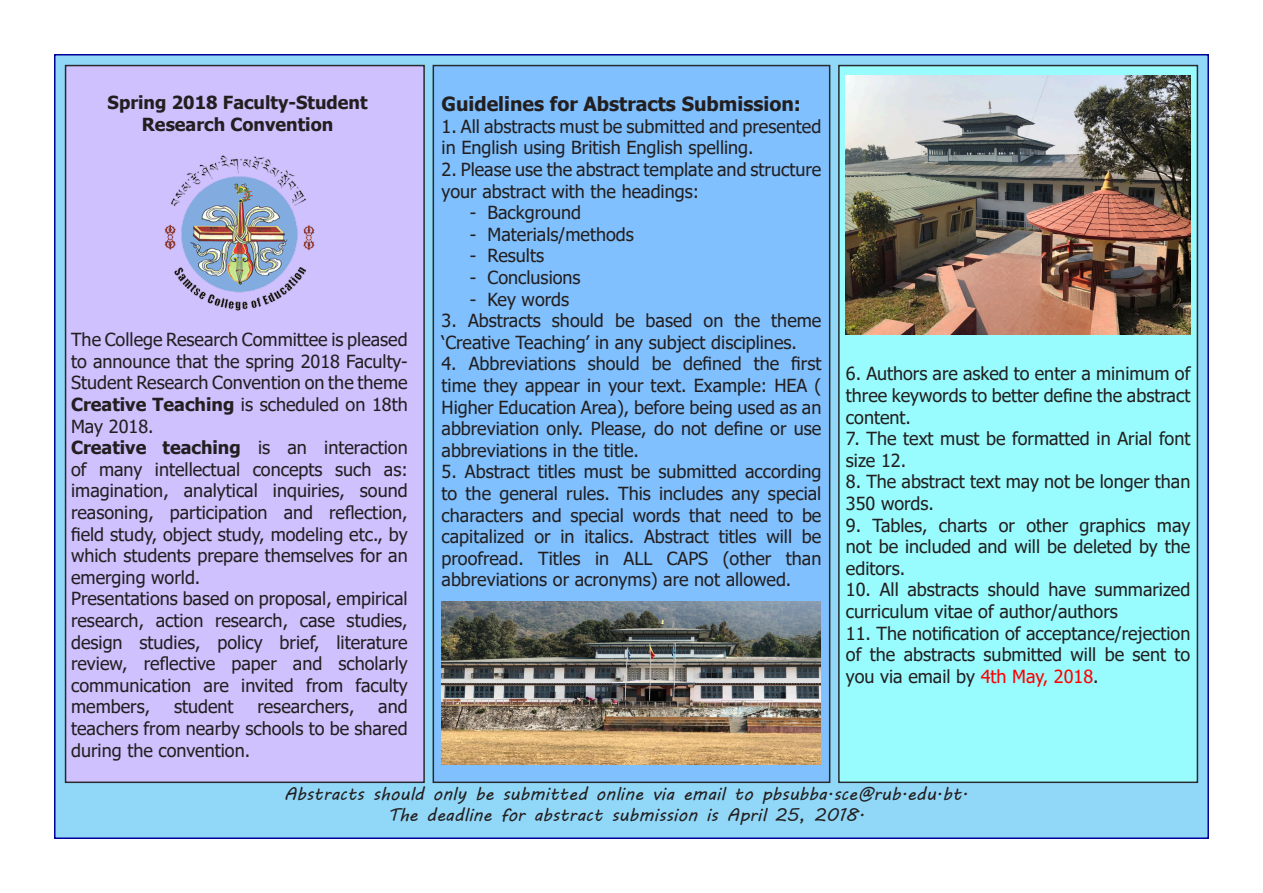
<style>
.page{position:relative;width:1263px;height:893px;background:#fff}
.page>*{position:absolute;margin:0;border:0;box-sizing:border-box;transform-origin:0 0}
.t1{font:700 19.5px "Tahoma";color:#231f20}
.t2{font:18px/21.6px "Tahoma";color:#231f20;text-align:justify}
.t3{font:18px "MV Boli";color:#231f20}
.t4{font:700 18px/21.6px "Tahoma";color:#231f20;text-align:center}
.s1{font-weight:700}
.s2{color:#f00}
</style>
<div class="page">
<div style="left:54px;top:54px;width:1155px;height:785px;background:#91d8f8;border:2px solid #009"></div>
<div style="left:66px;top:66px;width:358px;height:716px;background:#d4bfff"></div>
<div style="left:65px;top:65px;width:360px;height:718px;border:2px solid #231f20"></div>
<div style="left:433px;top:66px;width:397px;height:716px;background:#7fbfff"></div>
<div style="left:433px;top:65px;width:397px;height:718px;border:2px solid #231f20"></div>
<div style="left:839px;top:66px;width:358px;height:716px;background:#9ff"></div>
<div style="left:838px;top:65px;width:360px;height:718px;border:2px solid #231f20"></div>
<img style="left:846px;top:76px;width:344px;height:258px">
<img style="left:441px;top:601px;width:380px;height:164px">
<img style="left:164px;top:155px;width:151px;height:156px">
<p class="t4" style="left:108px;top:93px;width:261px">Spring 2018 Faculty-Student<br>Research Convention</p>
<p class="t2" style="left:71px;top:330px;width:338px">The College Research Committee is pleased to announce that the spring 2018 Faculty-Student Research Convention on the theme <span class="s1">Creative Teaching</span> is scheduled on 18th May 2018.</p>
<p class="t2" style="left:71px;top:438px;width:338px"><span class="s1">Creative teaching</span> is an interaction of many intellectual concepts such as: imagination, analytical inquiries, sound reasoning, participation and reflection, field study, object study, modeling etc., by which students prepare themselves for an emerging world.</p>
<p class="t2" style="left:71px;top:589px;width:338px">Presentations based on proposal, empirical research, action research, case studies, design studies, policy brief, literature review, reflective paper and scholarly communication are invited from faculty members,</p>
<p class="t2" style="left:71px;top:697px;width:338px;text-indent:307px">and teachers from nearby schools to be shared during the convention.</p>
<p class="t2" style="left:174px;top:697px;width:61px">student</p>
<p class="t2" style="left:257px;top:697px;width:99px">researchers,</p>
<p class="t1" style="left:442px;top:90px;width:361px">Guidelines for Abstracts Submission:</p>
<p class="t2" style="left:442px;top:117px;width:381px">1. All abstracts must be submitted and presented in English using British English spelling.</p>
<p class="t2" style="left:442px;top:160px;width:381px">2. Please use the abstract template and structure your abstract with the headings:</p>
<p class="t2" style="left:470px;top:203px;width:113px">- Background</p>
<p class="t2" style="left:470px;top:225px;width:166px">- Materials/methods</p>
<p class="t2" style="left:470px;top:246px;width:76px">- Results</p>
<p class="t2" style="left:470px;top:268px;width:112px">- Conclusions</p>
<p class="t2" style="left:470px;top:289px;width:101px">- Key words</p>
<p class="t2" style="left:442px;top:311px;width:381px">3. Abstracts should be based on the theme ‘Creative Teaching’ in any subject disciplines.</p>
<p class="t2" style="left:442px;top:354px;width:381px">4. Abbreviations should be defined the first time they appear in your text. Example: HEA ( Higher Education Area), before being used as an abbreviation only. Please, do not define or use abbreviations in the title.</p>
<p class="t2" style="left:442px;top:462px;width:381px">5. Abstract titles must be submitted according to the general rules. This includes any special characters and special words that need to be capitalized or in italics. Abstract titles will be proofread. Titles in ALL CAPS (other than abbreviations or acronyms) are not allowed.</p>
<p class="t2" style="left:846px;top:364px;width:346px">6. Authors are asked to enter a minimum of three keywords to better define the abstract content.</p>
<p class="t2" style="left:846px;top:429px;width:346px">7. The text must be formatted in Arial font size 12.</p>
<p class="t2" style="left:846px;top:472px;width:346px">8. The abstract text may not be longer than<br>350 words.</p>
<p class="t2" style="left:846px;top:515px;width:346px">9. Tables, charts or other graphics may not be included and will be deleted by the editors.</p>
<p class="t2" style="left:846px;top:580px;width:346px">10. All abstracts should have summarized curriculum vitae of author/authors</p>
<p class="t2" style="left:846px;top:623px;width:346px">11. The notification of acceptance/rejection of the abstracts submitted will be sent to you via email by <span class="s2">4th May, 2018</span>.</p>
<p class="t3" style="left:284px;top:781px;width:686px">Abstracts should only be submitted online via email to pbsubba.sce@rub.edu.bt.</p>
<p class="t3" style="left:387px;top:803px;width:479px">The deadline for abstract submission is April 25, 2018.</p>
</div>
